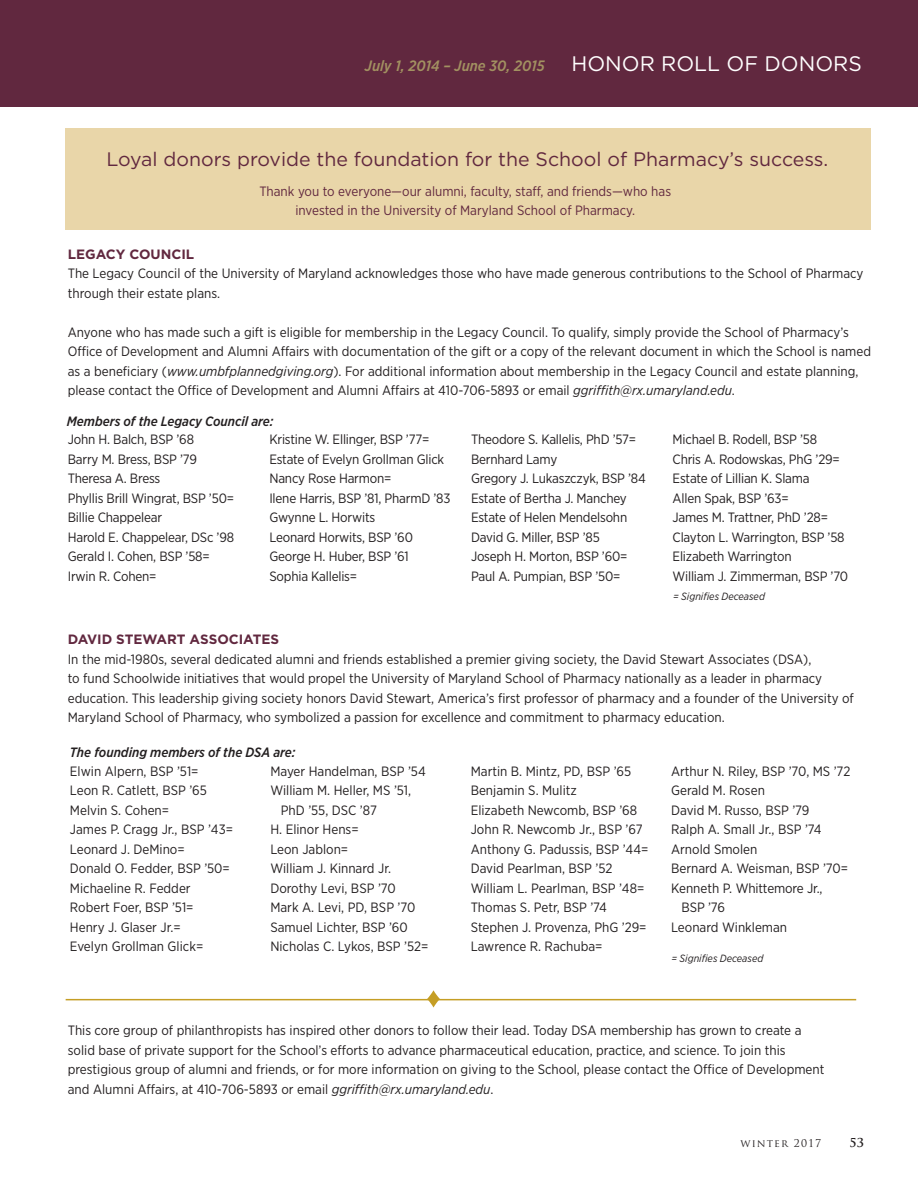
<style>
.page{position:relative;width:918px;height:1188px;background:#fff}
.page>*{position:absolute;margin:0;border:0;box-sizing:border-box;transform-origin:0 0}
.t1{font:21px "Gotham";color:#fff}
.t2{font:19.5px "Gotham";color:#61283f}
.t3{font:italic 500 15px "Gotham Narrow";color:#a29161}
.t4{font:13.5px/19.5px "Gotham Narrow";color:#231f20}
.t5{font:13.5px "Gotham Narrow";color:#61283f}
.t6{font:italic 500 13.5px "Gotham Narrow";color:#231f20}
.t7{font:700 13.5px "Gotham";color:#61283f}
.t8{font:700 12px "Trajan Pro";color:#231f20}
.t9{font:italic 10.5px "Gotham Narrow";color:#231f20}
.t10{font:10.5px "Trajan Pro";letter-spacing:.1em;color:#231f20}
.s1{font-style:italic}
</style>
<div class="page">
<div style="left:0;top:0;width:918px;height:107px;background:#61283f"></div>
<div style="left:66px;top:129px;width:805px;height:101px;background:#e9d6a9"></div>
<hr style="left:66px;top:999px;width:790px;height:1px;background:#c59e25">
<svg style="left:427px;top:990px;width:13px;height:18px"></svg>
<p class="t3" style="left:365px;top:57px;width:181px">July 1, 2014 – June 30, 2015</p>
<p class="t1" style="left:572px;top:50px;width:292px">HONOR ROLL OF DONORS</p>
<p class="t2" style="left:106px;top:146px;width:724px">Loyal donors provide the foundation for the School of Pharmacy’s success.</p>
<p class="t5" style="left:259px;top:182px;width:413px">Thank you to everyone—our alumni, faculty, staff, and friends—who has</p>
<p class="t5" style="left:295px;top:202px;width:341px">invested in the University of Maryland School of Pharmacy.</p>
<p class="t7" style="left:68px;top:245px;width:128px">LEGACY COUNCIL</p>
<p class="t4" style="left:68px;top:264px;width:797px">The Legacy Council of the University of Maryland acknowledges those who have made generous contributions to the School of Pharmacy through their estate plans.</p>
<p class="t4" style="left:68px;top:322px;width:805px">Anyone who has made such a gift is eligible for membership in the Legacy Council. To qualify, simply provide the School of Pharmacy’s Office of Development and Alumni Affairs with documentation of the gift or a copy of the relevant document in which the School is named as a beneficiary (<span class="s1">www.umbfplannedgiving.org</span>). For additional information about membership in the Legacy Council and estate planning, please contact the Office of Development and Alumni Affairs at 410-706-5893 or email <span class="s1">ggriffith@rx.umaryland.edu</span>.</p>
<p class="t6" style="left:67px;top:412px;width:208px">Members of the Legacy Council are:</p>
<p class="t4" style="left:68px;top:430px;width:128px">John H. Balch, BSP ’68</p>
<p class="t4" style="left:68px;top:449px;width:131px">Barry M. Bress, BSP ’79</p>
<p class="t4" style="left:68px;top:469px;width:94px">Theresa A. Bress</p>
<p class="t4" style="left:68px;top:488px;width:168px">Phyllis Brill Wingrat, BSP ’50=</p>
<p class="t4" style="left:68px;top:508px;width:96px">Billie Chappelear</p>
<p class="t4" style="left:68px;top:527px;width:168px">Harold E. Chappelear, DSc ’98</p>
<p class="t4" style="left:68px;top:547px;width:143px">Gerald I. Cohen, BSP ’58=</p>
<p class="t4" style="left:68px;top:566px;width:90px">Irwin R. Cohen=</p>
<p class="t4" style="left:269px;top:430px;width:162px">Kristine W. Ellinger, BSP ’77=</p>
<p class="t4" style="left:269px;top:449px;width:176px">Estate of Evelyn Grollman Glick</p>
<p class="t4" style="left:269px;top:469px;width:124px">Nancy Rose Harmon=</p>
<p class="t4" style="left:269px;top:488px;width:183px">Ilene Harris, BSP ’81, PharmD ’83</p>
<p class="t4" style="left:269px;top:508px;width:107px">Gwynne L. Horwits</p>
<p class="t4" style="left:269px;top:527px;width:145px">Leonard Horwits, BSP ’60</p>
<p class="t4" style="left:269px;top:547px;width:141px">George H. Huber, BSP ’61</p>
<p class="t4" style="left:269px;top:566px;width:89px">Sophia Kallelis=</p>
<p class="t4" style="left:471px;top:430px;width:167px">Theodore S. Kallelis, PhD ’57=</p>
<p class="t4" style="left:471px;top:449px;width:88px">Bernhard Lamy</p>
<p class="t4" style="left:471px;top:469px;width:176px">Gregory J. Lukaszczyk, BSP ’84</p>
<p class="t4" style="left:471px;top:488px;width:157px">Estate of Bertha J. Manchey</p>
<p class="t4" style="left:471px;top:508px;width:158px">Estate of Helen Mendelsohn</p>
<p class="t4" style="left:471px;top:527px;width:130px">David G. Miller, BSP ’85</p>
<p class="t4" style="left:471px;top:547px;width:158px">Joseph H. Morton, BSP ’60=</p>
<p class="t4" style="left:471px;top:566px;width:151px">Paul A. Pumpian, BSP ’50=</p>
<p class="t4" style="left:673px;top:430px;width:146px">Michael B. Rodell, BSP ’58</p>
<p class="t4" style="left:673px;top:449px;width:169px">Chris A. Rodowskas, PhG ’29=</p>
<p class="t4" style="left:673px;top:469px;width:139px">Estate of Lillian K. Slama</p>
<p class="t4" style="left:673px;top:488px;width:118px">Allen Spak, BSP ’63=</p>
<p class="t4" style="left:673px;top:508px;width:157px">James M. Trattner, PhD ’28=</p>
<p class="t4" style="left:673px;top:527px;width:174px">Clayton L. Warrington, BSP ’58</p>
<p class="t4" style="left:673px;top:547px;width:121px">Elizabeth Warrington</p>
<p class="t4" style="left:673px;top:566px;width:177px">William J. Zimmerman, BSP ’70</p>
<p class="t9" style="left:673px;top:590px;width:93px">= Signifies Deceased</p>
<p class="t7" style="left:68px;top:631px;width:213px">DAVID STEWART ASSOCIATES</p>
<p class="t4" style="left:68px;top:649px;width:788px">In the mid-1980s, several dedicated alumni and friends established a premier giving society, the David Stewart Associates (DSA),<br>to fund Schoolwide initiatives that would propel the University of Maryland School of Pharmacy nationally as a leader in pharmacy education. This leadership giving society honors David Stewart, America’s first professor of pharmacy and a founder of the University of Maryland School of Pharmacy, who symbolized a passion for excellence and commitment to pharmacy education.</p>
<p class="t6" style="left:70px;top:744px;width:227px">The founding members of the DSA are:</p>
<p class="t4" style="left:70px;top:761px;width:130px">Elwin Alpern, BSP ’51=</p>
<p class="t4" style="left:70px;top:780px;width:138px">Leon R. Catlett, BSP ’65</p>
<p class="t4" style="left:70px;top:800px;width:101px">Melvin S. Cohen=</p>
<p class="t4" style="left:70px;top:819px;width:165px">James P. Cragg Jr., BSP ’43=</p>
<p class="t4" style="left:70px;top:839px;width:116px">Leonard J. DeMino=</p>
<p class="t4" style="left:70px;top:858px;width:161px">Donald O. Fedder, BSP ’50=</p>
<p class="t4" style="left:70px;top:878px;width:122px">Michaeline R. Fedder</p>
<p class="t4" style="left:70px;top:897px;width:125px">Robert Foer, BSP ’51=</p>
<p class="t4" style="left:70px;top:917px;width:112px">Henry J. Glaser Jr.=</p>
<p class="t4" style="left:70px;top:936px;width:135px">Evelyn Grollman Glick=</p>
<p class="t4" style="left:270px;top:761px;width:157px">Mayer Handelman, BSP ’54</p>
<p class="t4" style="left:281px;top:780px;width:132px;text-indent:-11px">William M. Heller, MS ’51,<br>PhD ’55, DSC ’87</p>
<p class="t4" style="left:270px;top:819px;width:90px">H. Elinor Hens=</p>
<p class="t4" style="left:270px;top:839px;width:79px">Leon Jablon=</p>
<p class="t4" style="left:270px;top:858px;width:122px">William J. Kinnard Jr.</p>
<p class="t4" style="left:270px;top:878px;width:127px">Dorothy Levi, BSP ’70</p>
<p class="t4" style="left:270px;top:897px;width:147px">Mark A. Levi, PD, BSP ’70</p>
<p class="t4" style="left:270px;top:917px;width:139px">Samuel Lichter, BSP ’60</p>
<p class="t4" style="left:270px;top:936px;width:159px">Nicholas C. Lykos, BSP ’52=</p>
<p class="t4" style="left:471px;top:761px;width:162px">Martin B. Mintz, PD, BSP ’65</p>
<p class="t4" style="left:471px;top:780px;width:108px">Benjamin S. Mulitz</p>
<p class="t4" style="left:471px;top:800px;width:168px">Elizabeth Newcomb, BSP ’68</p>
<p class="t4" style="left:471px;top:819px;width:173px">John R. Newcomb Jr., BSP ’67</p>
<p class="t4" style="left:471px;top:839px;width:179px">Anthony G. Padussis, BSP ’44=</p>
<p class="t4" style="left:471px;top:858px;width:143px">David Pearlman, BSP ’52</p>
<p class="t4" style="left:471px;top:878px;width:175px">William L. Pearlman, BSP ’48=</p>
<p class="t4" style="left:471px;top:897px;width:138px">Thomas S. Petr, BSP ’74</p>
<p class="t4" style="left:471px;top:917px;width:177px">Stephen J. Provenza, PhG ’29=</p>
<p class="t4" style="left:471px;top:936px;width:133px">Lawrence R. Rachuba=</p>
<p class="t4" style="left:671px;top:761px;width:181px">Arthur N. Riley, BSP ’70, MS ’72</p>
<p class="t4" style="left:671px;top:780px;width:95px">Gerald M. Rosen</p>
<p class="t4" style="left:671px;top:800px;width:140px">David M. Russo, BSP ’79</p>
<p class="t4" style="left:671px;top:819px;width:152px">Ralph A. Small Jr., BSP ’74</p>
<p class="t4" style="left:671px;top:839px;width:88px">Arnold Smolen</p>
<p class="t4" style="left:671px;top:858px;width:179px">Bernard A. Weisman, BSP ’70=</p>
<p class="t4" style="left:682px;top:878px;width:142px;text-indent:-11px">Kenneth P. Whittemore Jr.,<br>BSP ’76</p>
<p class="t4" style="left:671px;top:917px;width:118px">Leonard Winkleman</p>
<p class="t9" style="left:672px;top:952px;width:93px">= Signifies Deceased</p>
<p class="t4" style="left:68px;top:1021px;width:735px">This core group of philanthropists has inspired other donors to follow their lead. Today DSA membership has grown to create a solid base of private support for the School’s efforts to advance pharmaceutical education, practice, and science. To join this</p>
<p class="t4" style="left:68px;top:1060px;width:758px">prestigious group of alumni and friends, or for more information on giving to the School, please contact the Office of Development and Alumni Affairs, at 410-706-5893 or email <span class="s1">ggriffith@rx.umaryland.edu</span>.</p>
<p class="t10" style="left:741px;top:1137px;width:82px">WINTER 2017</p>
<p class="t8" style="left:850px;top:1135px;width:16px">53</p>
</div>
